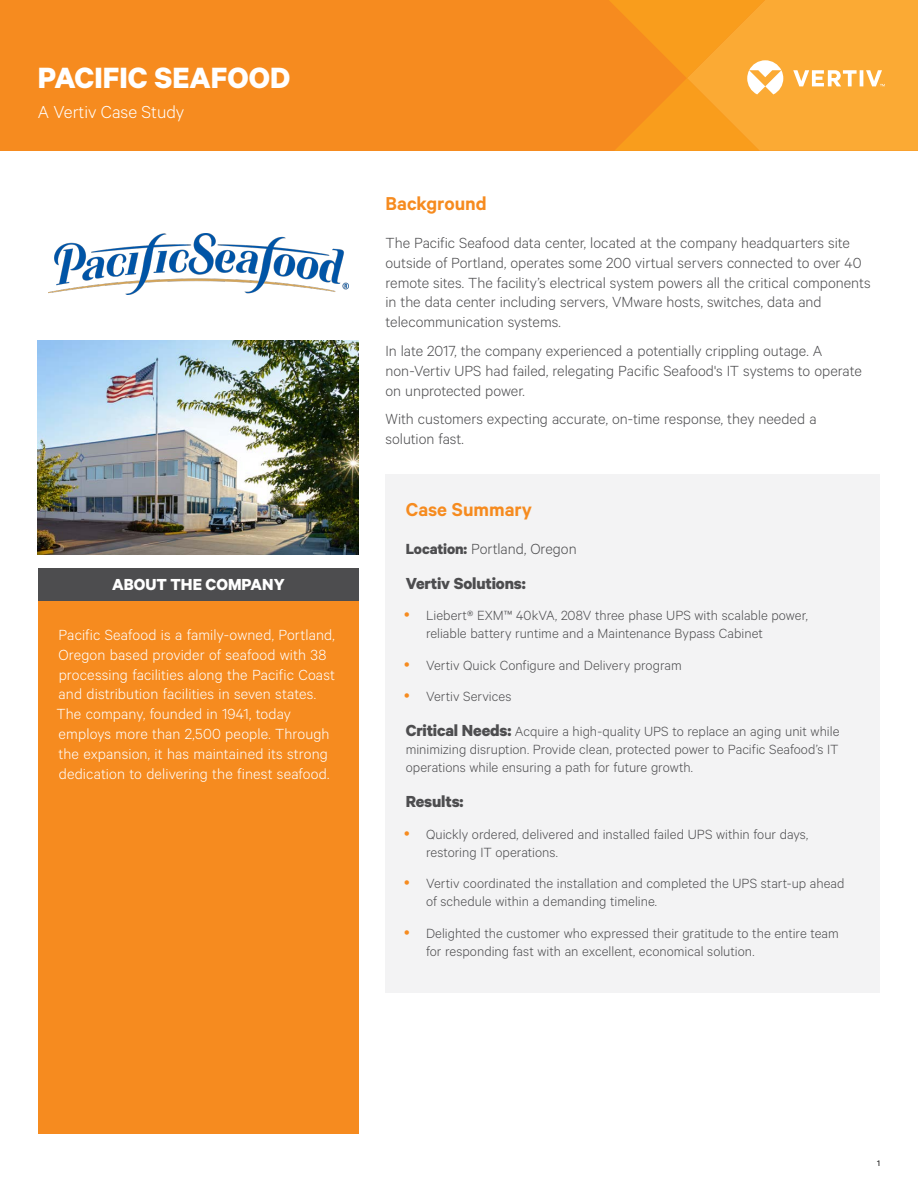
<style>
.page{position:relative;width:918px;height:1188px;background:#fff}
.page>*{position:absolute;margin:0;border:0;box-sizing:border-box;transform-origin:0 0}
.t1{font:700 33px "Calibre";color:#fff}
.t2{font:600 21px "Calibre";color:#f68b1f}
.t3{font:300 19.5px "Calibre";color:#fff}
.t4{font:700 18px "Calibre";letter-spacing:-.01em;color:#4d4d4f}
.t5{font:700 18px "Calibre";color:#fff}
.t6{font:300 16.5px/19.8px "Calibre";color:#4d4d4f}
.t7{font:300 16.5px/19.8px "Calibre";letter-spacing:.01em;color:#fff}
.t8{font:300 15px/18px "Calibre";color:#4d4d4f}
.t9{font:9px "Calibre";color:#000}
.s1{font-weight:700}
.s2{font-weight:700;font-size:18px}
</style>
<div class="page">
<div style="left:0;top:0;width:609px;height:151px;background:#f68b1f"></div>
<svg style="left:609px;top:0;width:309px;height:151px;background:#f9a531"></svg>
<div style="left:38px;top:601px;width:321px;height:533px;background:#f68b1f"></div>
<div style="left:38px;top:568px;width:321px;height:33px;background:#4d4d4f"></div>
<div style="left:386px;top:474px;width:494px;height:519px;background:#f3f3f4"></div>
<img style="left:48px;top:234px;width:300px;height:60px">
<img style="left:38px;top:341px;width:321px;height:213px">
<h1 class="t1" style="left:38px;top:58px;width:254px">PACIFIC SEAFOOD</h1>
<h3 class="t3" style="left:38px;top:100px;width:148px">A Vertiv Case Study</h3>
<p class="t5" style="left:112px;top:574px;width:174px">ABOUT THE COMPANY</p>
<p class="t7" style="left:56px;top:624px;width:280px">Pacific Seafood is a family-owned, Portland, Oregon based provider of seafood with 38 processing facilities along the Pacific Coast and distribution facilities in seven states.<br>The company, founded in 1941, today employs more than 2,500 people. Through the expansion, it has maintained its strong dedication to delivering the finest seafood.</p>
<h2 class="t2" style="left:386px;top:191px;width:103px">Background</h2>
<p class="t6" style="left:386px;top:232px;width:487px">The Pacific Seafood data center, located at the company headquarters site outside of Portland, operates some 200 virtual servers connected to over 40 remote sites. The facility’s electrical system powers all the critical components in the data center including servers, VMware hosts, switches, data and telecommunication systems.</p>
<p class="t6" style="left:386px;top:340px;width:478px">In late 2017, the company experienced a potentially crippling outage. A non-Vertiv UPS had failed, relegating Pacific Seafood's IT systems to operate on unprotected power.</p>
<p class="t6" style="left:386px;top:409px;width:433px">With customers expecting accurate, on-time response, they needed a solution fast.</p>
<h2 class="t2" style="left:406px;top:497px;width:128px">Case Summary</h2>
<p class="t6" style="left:406px;top:538px;width:172px"><span class="s1">Location:</span> Portland, Oregon</p>
<p class="t4" style="left:406px;top:572px;width:122px">Vertiv Solutions:</p>
<p class="t8" style="left:426px;top:606px;width:383px">Liebert® EXM™ 40kVA, 208V three phase UPS with scalable power, reliable battery runtime and a Maintenance Bypass Cabinet</p>
<p class="t8" style="left:426px;top:649px;width:257px;line-height:31.5px">Vertiv Quick Configure and Delivery program<br>Vertiv Services</p>
<p class="t8" style="left:406px;top:722px;width:435px;text-align:justify"><span class="s2">Critical Needs:</span> Acquire a high-quality UPS to replace an aging unit while minimizing disruption. Provide clean, protected power to Pacific Seafood’s IT operations while ensuring a path for future growth.</p>
<p class="t4" style="left:406px;top:791px;width:59px">Results:</p>
<p class="t8" style="left:426px;top:825px;width:384px">Quickly ordered, delivered and installed failed UPS within four days, restoring IT operations.</p>
<p class="t8" style="left:426px;top:874px;width:420px">Vertiv coordinated the installation and completed the UPS start-up ahead of schedule within a demanding timeline.</p>
<p class="t8" style="left:426px;top:924px;width:414px">Delighted the customer who expressed their gratitude to the entire team for responding fast with an excellent, economical solution.</p>
<p class="t9" style="left:877px;top:1158px;width:4px">1</p>
</div>
